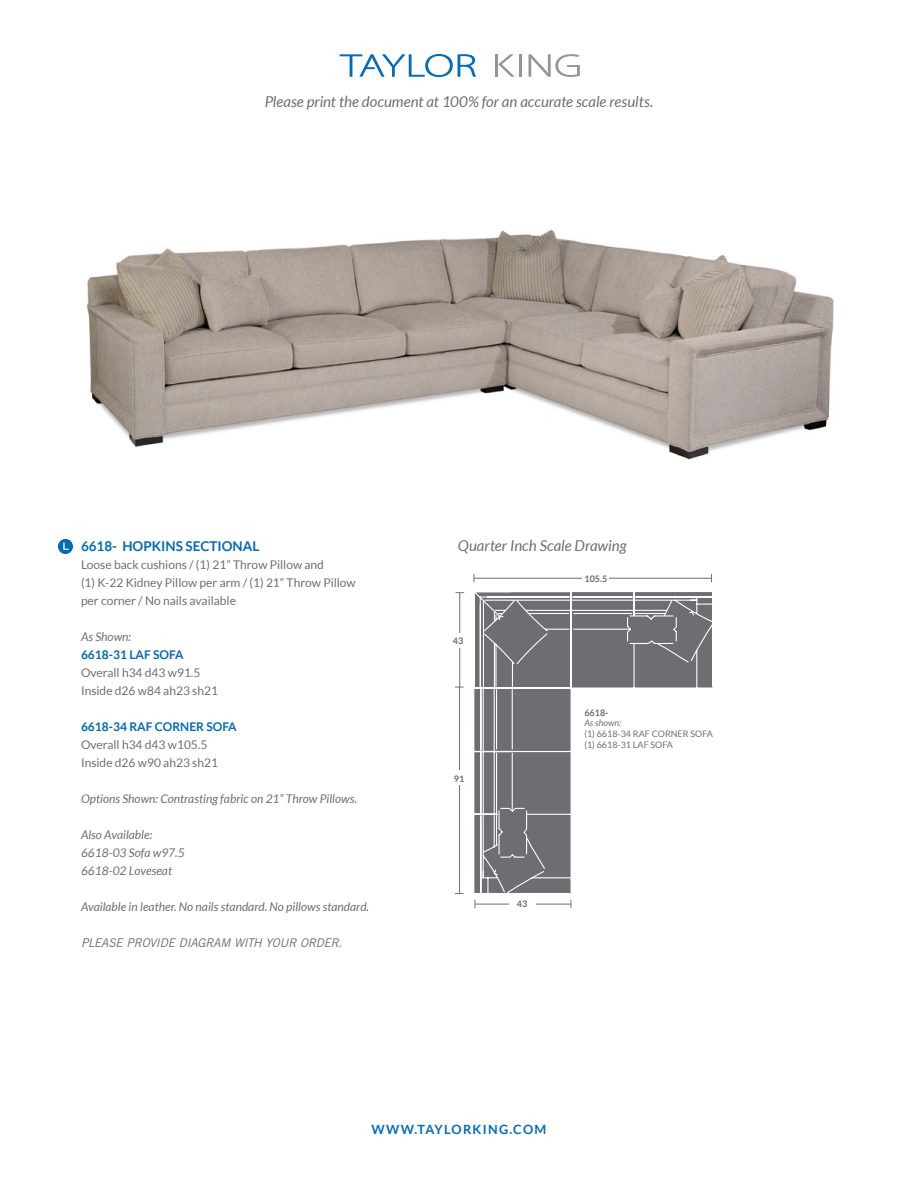
<style>
.page{position:relative;width:918px;height:1188px;background:#fff}
.page>*{position:absolute;margin:0;border:0;box-sizing:border-box;transform-origin:0 0}
.t1{font:italic 15px "Lato";color:#6d6e71}
.t2{font:700 13.5px "Lato";color:#036cb6}
.t3{font:700 12.75px "Lato";letter-spacing:.1em;color:#036cb6}
.t4{font:12px/18px "Lato";color:#6d6e71}
.t5{font:italic 12px/18px "Lato";color:#6d6e71}
.t6{font:700 12px "Lato";color:#036cb6}
.t7{font:italic 12px "Trade Gothic LT";letter-spacing:-.015em;color:#6d6e71}
.t8{font:9px/10.8px "Lato";color:#6d6e71}
.t9{font:700 9px "Lato";color:#6d6e71}
.t10{font:italic 9px "Lato";color:#6d6e71}
</style>
<div class="page">
<hr style="left:519px;top:54px;width:3px;height:23px;background:#939598">
<svg style="left:529px;top:54px;width:51px;height:23px"></svg>
<hr style="left:495px;top:54px;width:3px;height:23px;background:#939598">
<svg style="left:498px;top:54px;width:17px;height:23px"></svg>
<svg style="left:340px;top:54px;width:136px;height:23px"></svg>
<img style="left:60px;top:229px;width:774px;height:312px">
<hr style="left:474px;top:578px;width:238px;height:1px;background:#6d6e71">
<div style="left:583px;top:574px;width:26px;height:9px;background:#fff"></div>
<hr style="left:459px;top:687px;width:1px;height:207px;background:#6d6e71">
<hr style="left:459px;top:593px;width:1px;height:94px;background:#6d6e71">
<div style="left:447px;top:771px;width:24px;height:14px;background:#fff"></div>
<div style="left:442px;top:633px;width:32px;height:15px;background:#fff"></div>
<div style="left:58px;top:539px;width:15px;height:15px;background:#036cb6;border-radius:50%"></div>
<svg style="left:63px;top:542px;width:6px;height:8px"></svg>
<svg style="left:474px;top:592px;width:239px;height:316px"></svg>
<p class="t1" style="left:265px;top:93px;width:390px">Please print the document at 100% for an accurate scale results.</p>
<p class="t2" style="left:81px;top:538px;width:180px">6618- HOPKINS SECTIONAL</p>
<p class="t4" style="left:81px;top:555px;width:276px">Loose back cushions / (1) 21” Throw Pillow and<br>(1) K-22 Kidney Pillow per arm / (1) 21” Throw Pillow per corner / No nails available</p>
<p class="t5" style="left:81px;top:628px;width:52px">As Shown:</p>
<p class="t6" style="left:81px;top:648px;width:104px">6618-31 LAF SOFA</p>
<p class="t4" style="left:81px;top:663px;width:139px">Overall h34 d43 w91.5<br>Inside d26 w84 ah23 sh21</p>
<p class="t6" style="left:81px;top:720px;width:157px">6618-34 RAF CORNER SOFA</p>
<p class="t4" style="left:81px;top:735px;width:139px">Overall h34 d43 w105.5<br>Inside d26 w90 ah23 sh21</p>
<p class="t5" style="left:81px;top:790px;width:277px">Options Shown: Contrasting fabric on 21” Throw Pillows.</p>
<p class="t5" style="left:81px;top:826px;width:105px">Also Available:<br>6618-03 Sofa w97.5<br>6618-02 Loveseat</p>
<p class="t5" style="left:81px;top:898px;width:290px">Available in leather. No nails standard. No pillows standard.</p>
<p class="t7" style="left:81px;top:935px;width:263px">PLEASE PROVIDE DIAGRAM WITH YOUR ORDER.</p>
<p class="t1" style="left:458px;top:537px;width:170px">Quarter Inch Scale Drawing</p>
<p class="t9" style="left:453px;top:636px;width:12px">43</p>
<p class="t9" style="left:454px;top:773px;width:12px">91</p>
<p class="t9" style="left:517px;top:899px;width:12px">43</p>
<p class="t9" style="left:585px;top:573px;width:24px">105.5</p>
<p class="t9" style="left:584px;top:707px;width:26px">6618-</p>
<p class="t10" style="left:584px;top:718px;width:38px">As shown:</p>
<p class="t8" style="left:584px;top:729px;width:130px">(1) 6618-34 RAF CORNER SOFA (1) 6618-31 LAF SOFA</p>
<p class="t3" style="left:372px;top:1122px;width:176px">WWW.TAYLORKING.COM</p>
</div>
